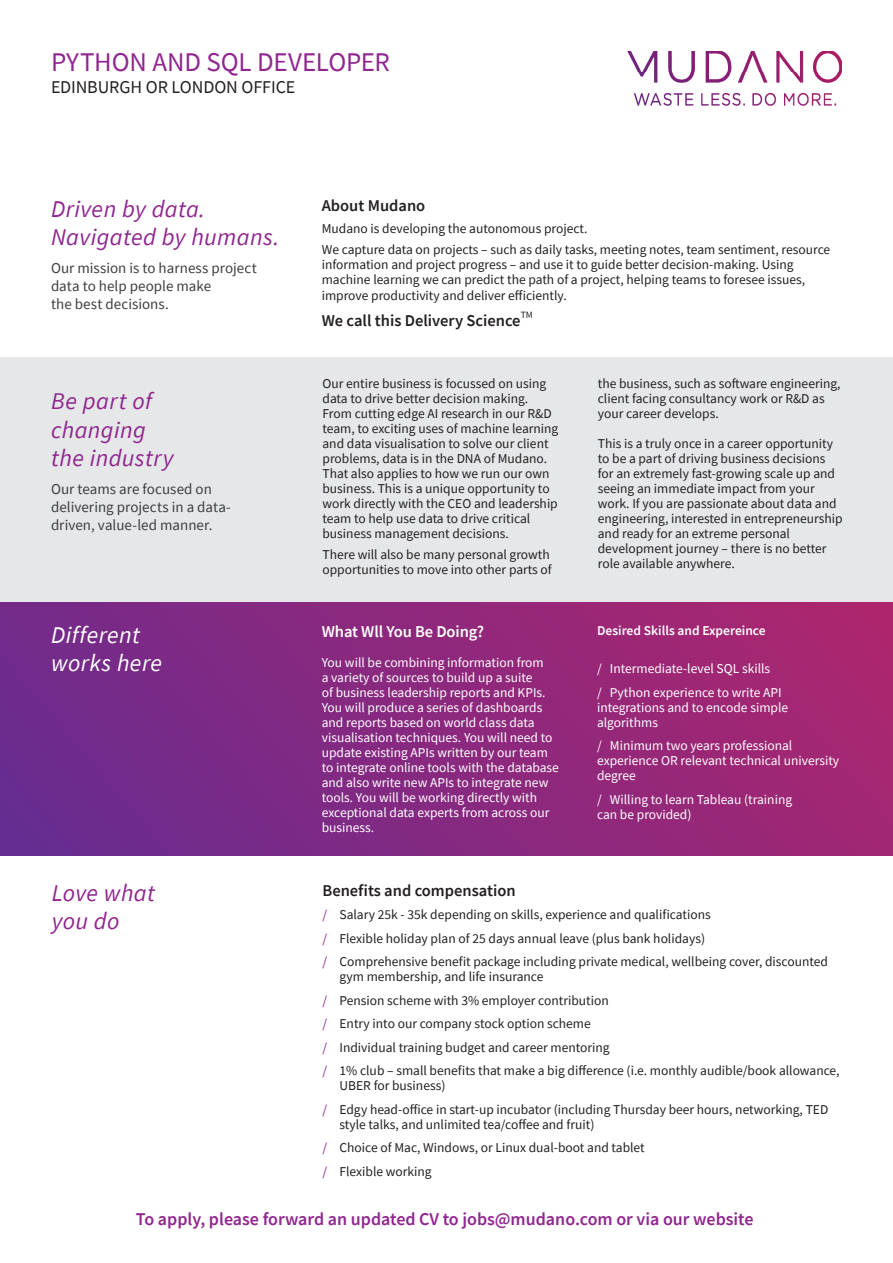
<style>
.page{position:relative;width:893px;height:1263px;background:#fff}
.page>*{position:absolute;margin:0;border:0;box-sizing:border-box;transform-origin:0 0}
.t1{font:27px "Source Sans Pro";letter-spacing:-.005em;color:#90268f}
.Main_Header_Purple_1{font:italic 24px "Source Sans Pro";letter-spacing:.015em;color:#90268f}
.Main_Header_White_1{font:italic 24px "Source Sans Pro";letter-spacing:.02em;color:#fff}
.t2{font:600 18px "Source Sans Pro";color:#90268f}
.t3{font:18px "Source Sans Pro";letter-spacing:-.005em;color:#231f20}
.Main_Body_Sub_Header{font:600 16.5px "Source Sans Pro";color:#231f20}
.Main_Body_Copy_1_whi{font:600 16.5px "Source Sans Pro";letter-spacing:-.005em;color:#fff}
.Main_Intro_Copy_1{font:15px/18px "Source Sans Pro";color:#3e3e3f}
.Main_Body_Copy_1{font:13.5px/15px "Source Sans Pro";color:#231f20}
.Main_Body_Copy_1_whi-2{font:13.5px/15px "Source Sans Pro";color:#fff}
.Main_Body_Sub_Header-2{font:13.5px/15px "Source Sans Pro";color:#fff}
.Main_Body_Sub_Header-3{font:600 13.5px "Source Sans Pro";color:#fff}
.Main_Body_Sub_Header-4{font:9.6px "Source Sans Pro";color:#231f20}
.s1{color:#90268f}
.s2{font-family:"Myriad Pro";font-weight:400;color:#fff}
</style>
<div class="page">
<div style="left:0;top:357px;width:893px;height:246px;background:#e6e7e9"></div>
<div style="left:0;top:603px;width:893px;height:252px;background:linear-gradient(to right,#6c2c8e,#a8266f)"></div>
<img style="left:627px;top:51px;width:215px;height:54px">
<p class="t1" style="left:51px;top:45px;width:340px">PYTHON AND SQL DEVELOPER</p>
<p class="t3" style="left:51px;top:75px;width:246px">EDINBURGH OR LONDON OFFICE</p>
<p class="Main_Header_Purple_1" style="left:51px;top:194px;width:156px">Driven by data.</p>
<p class="Main_Header_Purple_1" style="left:51px;top:222px;width:230px">Navigated by humans.</p>
<p class="Main_Intro_Copy_1" style="left:51px;top:259px;width:207px">Our mission is to harness project data to help people make<br>the best decisions.</p>
<p class="Main_Header_Purple_1" style="left:51px;top:386px;width:102px">Be part of</p>
<p class="Main_Header_Purple_1" style="left:51px;top:414px;width:96px">changing</p>
<p class="Main_Header_Purple_1" style="left:51px;top:443px;width:124px">the industry</p>
<p class="Main_Intro_Copy_1" style="left:51px;top:480px;width:181px">Our teams are focused on delivering projects in a data&shy;driven, value-led manner.</p>
<p class="Main_Header_White_1" style="left:51px;top:619px;width:90px">Different</p>
<p class="Main_Header_White_1" style="left:51px;top:647px;width:113px">works here</p>
<p class="Main_Body_Sub_Header" style="left:322px;top:195px;width:105px">About Mudano</p>
<p class="Main_Body_Copy_1" style="left:322px;top:220px;width:267px">Mudano is developing the autonomous project.</p>
<p class="Main_Body_Copy_1" style="left:322px;top:242px;width:510px;line-height:15.5px">We capture data on projects – such as daily tasks, meeting notes, team sentiment, resource information and project progress – and use it to guide better decision-making. Using machine learning we can predict the path of a project, helping teams to foresee issues, improve productivity and deliver efficiently.</p>
<p class="Main_Body_Sub_Header" style="left:322px;top:310px;width:200px">We call this Delivery Science</p>
<p class="Main_Body_Sub_Header-4" style="left:521px;top:309px;width:14px">TM</p>
<p class="Main_Body_Copy_1" style="left:322px;top:376px;width:237px">Our entire business is focussed on using data to drive better decision making.<br>From cutting edge AI research in our R&amp;D team, to exciting uses of machine learning and data visualisation to solve our client problems, data is in the DNA of Mudano.<br>That also applies to how we run our own business. This is a unique opportunity to work directly with the CEO and leadership team to help use data to drive critical business management decisions.</p>
<p class="Main_Body_Copy_1" style="left:322px;top:547px;width:231px">There will also be many personal growth opportunities to move into other parts of</p>
<p class="Main_Body_Copy_1_whi" style="left:322px;top:621px;width:164px">What Wll You Be Doing?</p>
<p class="Main_Body_Copy_1_whi-2" style="left:322px;top:655px;width:239px">You will be combining information from<br>a variety of sources to build up a suite<br>of business leadership reports and KPIs.<br>You will produce a series of dashboards and reports based on world class data visualisation techniques. You will need to update existing APIs written by our team to integrate online tools with the database and also write new APIs to integrate new tools. You will be working directly with exceptional data experts from across our business.</p>
<p class="Main_Body_Copy_1" style="left:598px;top:376px;width:244px">the business, such as software engineering, client facing consultancy work or R&amp;D as your career develops.</p>
<p class="Main_Body_Copy_1" style="left:598px;top:436px;width:246px">This is a truly once in a career opportunity to be a part of driving business decisions for an extremely fast-growing scale up and seeing an immediate impact from your work. If you are passionate about data and engineering, interested in entrepreneurship and ready for an extreme personal development journey – there is no better role available anywhere.</p>
<p class="Main_Body_Sub_Header-3" style="left:597px;top:621px;width:170px">Desired Skills and Expereince</p>
<p class="Main_Body_Sub_Header-2" style="left:597px;top:661px;width:175px">/ Intermediate-level SQL skills</p>
<p class="Main_Body_Sub_Header-2" style="left:597px;top:685px;width:193px">/ Python experience to write API integrations and to encode simple algorithms</p>
<p class="Main_Body_Sub_Header-2" style="left:597px;top:738px;width:244px">/ Minimum two years professional experience OR relevant technical university degree</p>
<p class="Main_Body_Sub_Header-2" style="left:597px;top:792px;width:197px">/ Willing to learn Tableau (training can be provided)</p>
<p class="Main_Body_Sub_Header" style="left:322px;top:879px;width:195px">Benefits and compensation</p>
<p class="Main_Body_Copy_1" style="left:322px;top:907px;width:390px"><span class="s1">/</span> Salary 25k - 35k depending on skills, experience and qualifications</p>
<p class="Main_Body_Copy_1" style="left:322px;top:930px;width:384px"><span class="s1">/</span> Flexible holiday plan of 25 days annual leave (plus bank holidays)</p>
<p class="Main_Body_Copy_1" style="left:339px;top:954px;width:490px;text-indent:-17px"><span class="s1">/</span> Comprehensive benefit package including private medical, wellbeing cover, discounted gym membership, and life insurance</p>
<p class="Main_Body_Copy_1" style="left:322px;top:992px;width:288px"><span class="s1">/</span> Pension scheme with 3% employer contribution</p>
<p class="Main_Body_Copy_1" style="left:322px;top:1016px;width:270px"><span class="s1">/</span> Entry into our company stock option scheme</p>
<p class="Main_Body_Copy_1" style="left:322px;top:1039px;width:289px"><span class="s1">/</span> Individual training budget and career mentoring</p>
<p class="Main_Body_Copy_1" style="left:339px;top:1063px;width:502px;text-indent:-17px"><span class="s1">/</span> 1% club – small benefits that make a big difference (i.e. monthly audible/book allowance,<br>UBER for business)</p>
<p class="Main_Body_Copy_1" style="left:339px;top:1101px;width:490px;text-indent:-17px"><span class="s1">/</span> Edgy head-office in start-up incubator (including Thursday beer hours, networking, TED style talks, and unlimited tea/coffee and fruit)</p>
<p class="Main_Body_Copy_1" style="left:322px;top:1140px;width:324px"><span class="s1">/</span> Choice of Mac, Windows, or Linux dual-boot and tablet</p>
<p class="Main_Body_Copy_1" style="left:322px;top:1163px;width:111px"><span class="s1">/</span> Flexible working</p>
<p class="t2" style="left:119px;top:1208px;width:636px"><span class="s2">/</span> To apply, please forward an updated CV to jobs@mudano.com or via our website</p>
<p class="Main_Header_Purple_1" style="left:52px;top:878px;width:105px">Love what</p>
<p class="Main_Header_Purple_1" style="left:52px;top:906px;width:69px">you do</p>
</div>
